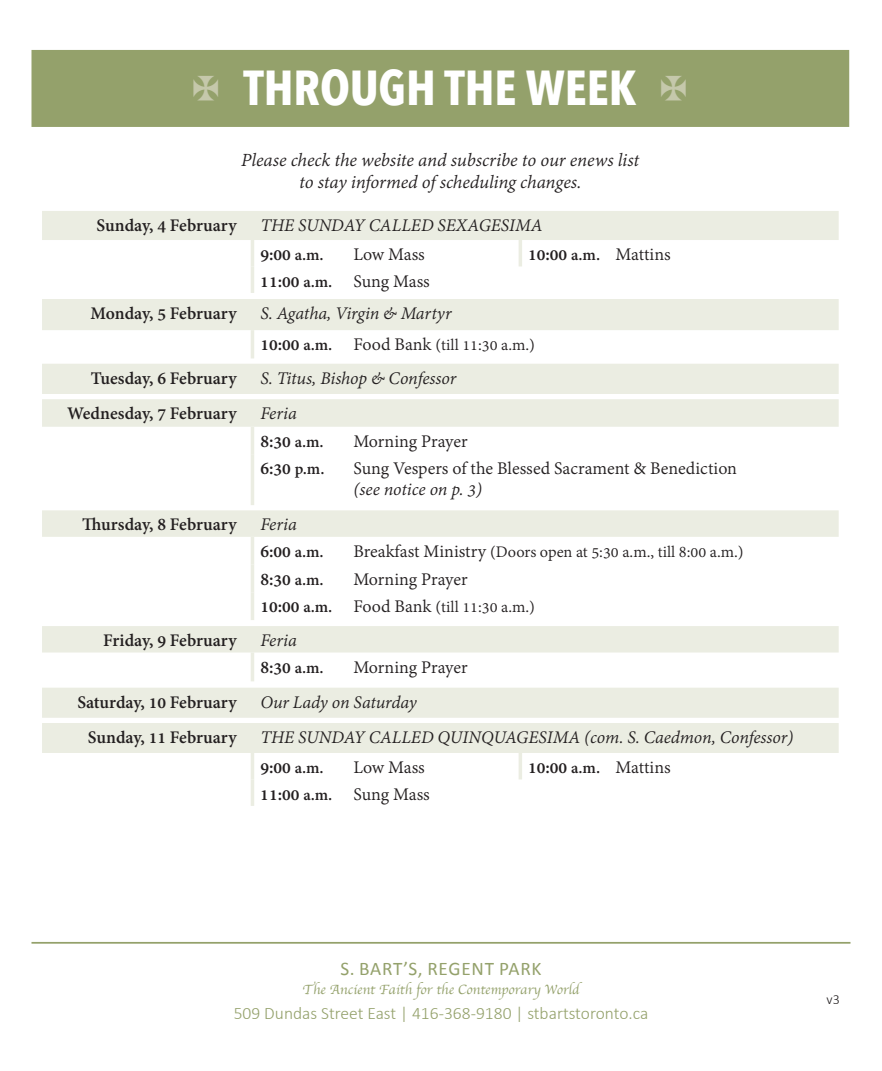
<style>
.page{position:relative;width:882px;height:1071px;background:#fff}
.page>*{position:absolute;margin:0;border:0;box-sizing:border-box;transform-origin:0 0}
.t1{font:700 49px "Avenir Next Condensed";color:#fff}
.t2{font:italic 20.12px/21.9px "Adobe Devanagari";letter-spacing:-.01em;color:#231f20;text-align:center}
.t3{font:700 19.25px/26.4px "Adobe Devanagari";color:#231f20}
.t4{font:italic 19.25px/29.1px "Adobe Devanagari";letter-spacing:-.005em;color:#231f20}
.t5{font:19.25px "Adobe Devanagari";color:#231f20}
.t6{font:19.25px "Calibri";letter-spacing:.04em;color:#94a16b}
.t7{font:17.5px "Adobe Devanagari";color:#231f20}
.t8{font:300 17.5px "Calibri";color:#94a16b}
.t9{font:14px "Apple Chancery";color:#94a16b}
.t10{font:300 14px "Calibri";color:#231f20}
.s1{font-weight:700;font-style:normal}
.s2{font-weight:700;font-style:normal;font-size:17.5px}
.s3{font-weight:700}
.s4{font-weight:700;font-size:17.5px}
.s5{font-style:normal}
.s6{font-weight:700;font-size:19.25px}
.s7{font-size:19.25px}
.s8{font-weight:400;font-style:italic}
.s9{font-size:17.5px}
</style>
<div class="page">
<hr style="left:32px;top:942px;width:818px;height:2px;background:#94a16b">
<div style="left:32px;top:50px;width:817px;height:77px;background:#94a16b"></div>
<svg style="left:42px;top:211px;width:797px;height:542px"></svg>
<hr style="left:251px;top:240px;width:3px;height:26px;background:#ebede2">
<hr style="left:519px;top:240px;width:3px;height:26px;background:#ebede2">
<hr style="left:251px;top:266px;width:3px;height:27px;background:#ebede2">
<hr style="left:251px;top:330px;width:3px;height:28px;background:#ebede2">
<hr style="left:251px;top:427px;width:3px;height:27px;background:#ebede2">
<hr style="left:251px;top:454px;width:3px;height:51px;background:#ebede2">
<hr style="left:251px;top:537px;width:3px;height:28px;background:#ebede2">
<hr style="left:251px;top:565px;width:3px;height:27px;background:#ebede2">
<hr style="left:251px;top:592px;width:3px;height:28px;background:#ebede2">
<hr style="left:251px;top:653px;width:3px;height:28px;background:#ebede2">
<hr style="left:251px;top:753px;width:3px;height:26px;background:#ebede2">
<hr style="left:519px;top:753px;width:3px;height:26px;background:#ebede2">
<hr style="left:251px;top:779px;width:3px;height:27px;background:#ebede2">
<h1 class="t1" style="left:193px;top:58px;width:497px"><sup>+</sup> THROUGH THE WEEK <sup>+</sup></h1>
<p class="t2" style="left:241px;top:151px;width:400px">Please check the website and subscribe to our enews list to stay informed of scheduling changes.</p>
<p class="t4" style="left:260px;top:212px;width:284px;text-indent:-164px"><span class="s1">Sunday, 4 February</span> THE SUNDAY CALLED SEXAGESIMA<br><span class="s1">9:00</span> <span class="s2">a.m.</span></p>
<p class="t5" style="left:353px;top:244px;width:73px">Low Mass</p>
<p class="t5" style="left:528px;top:244px;width:144px"><span class="s3">10:00</span> <span class="s4">a.m.</span> Mattins</p>
<p class="t4" style="left:91px;top:266px;width:363px;line-height:32.6px;text-indent:170px"><span class="s1">11:00</span> <span class="s2">a.m.</span> <span class="s5">Sung Mass<br></span><span class="s1">Monday, 5 February</span> S. Agatha, Virgin &amp; Martyr</p>
<p class="t7" style="left:260px;top:335px;width:276px"><span class="s6">10:00</span> <span class="s3">a.m.</span> <span class="s7">Food Bank</span> (till 11:30 a.m.)</p>
<p class="t3" style="left:67px;top:362px;width:391px;line-height:35.5px;text-indent:24px">Tuesday, 6 February <span class="s8">S. Titus, Bishop &amp; Confessor<br></span>Wednesday, 7 February <span class="s8">Feria</span></p>
<p class="t3" style="left:260px;top:430px;width:65px">8:30 <span class="s9">a.m.</span></p>
<p class="t5" style="left:353px;top:430px;width:116px">Morning Prayer</p>
<p class="t3" style="left:260px;top:457px;width:66px">6:30 <span class="s9">p.m.</span></p>
<p class="t5" style="left:353px;top:458px;width:385px">Sung Vespers of the Blessed Sacrament &amp; Benediction</p>
<p class="t4" style="left:353px;top:477px;width:130px">(see notice on p. 3)</p>
<p class="t3" style="left:260px;top:514px;width:65px;text-indent:-178px">Thursday, 8 February <span class="s8">Feria<br></span>6:00 <span class="s9">a.m.</span></p>
<p class="t7" style="left:353px;top:542px;width:392px"><span class="s7">Breakfast Ministry</span> (Doors open at 5:30 a.m., till 8:00 a.m.)</p>
<p class="t3" style="left:260px;top:568px;width:65px">8:30 <span class="s9">a.m.</span></p>
<p class="t5" style="left:353px;top:568px;width:116px">Morning Prayer</p>
<p class="t7" style="left:260px;top:597px;width:276px"><span class="s6">10:00</span> <span class="s3">a.m.</span> <span class="s7">Food Bank</span> (till 11:30 a.m.)</p>
<p class="t3" style="left:260px;top:629px;width:65px;text-indent:-157px">Friday, 9 February <span class="s8">Feria<br></span>8:30 <span class="s9">a.m.</span></p>
<p class="t5" style="left:353px;top:656px;width:116px">Morning Prayer</p>
<p class="t3" style="left:77px;top:691px;width:341px">Saturday, 10 February <span class="s8">Our Lady on Saturday</span></p>
<p class="t4" style="left:88px;top:725px;width:707px"><span class="s1">Sunday, 11 February</span> THE SUNDAY CALLED QUINQUAGESIMA (com. S. Caedmon, Confessor)</p>
<p class="t3" style="left:260px;top:756px;width:65px">9:00 <span class="s9">a.m.</span></p>
<p class="t5" style="left:353px;top:757px;width:73px">Low Mass</p>
<p class="t5" style="left:528px;top:757px;width:144px"><span class="s3">10:00</span> <span class="s4">a.m.</span> Mattins</p>
<p class="t5" style="left:260px;top:783px;width:171px"><span class="s3">11:00</span> <span class="s4">a.m.</span> Sung Mass</p>
<p class="t6" style="left:340px;top:955px;width:203px">S. BART’S, REGENT PARK</p>
<p class="t9" style="left:303px;top:979px;width:278px">The Ancient Faith for the Contemporary World</p>
<p class="t8" style="left:234px;top:1002px;width:416px">509 Dundas Street East | 416-368-9180 | stbartstoronto.ca</p>
<p class="t10" style="left:827px;top:991px;width:15px">v3</p>
</div>
